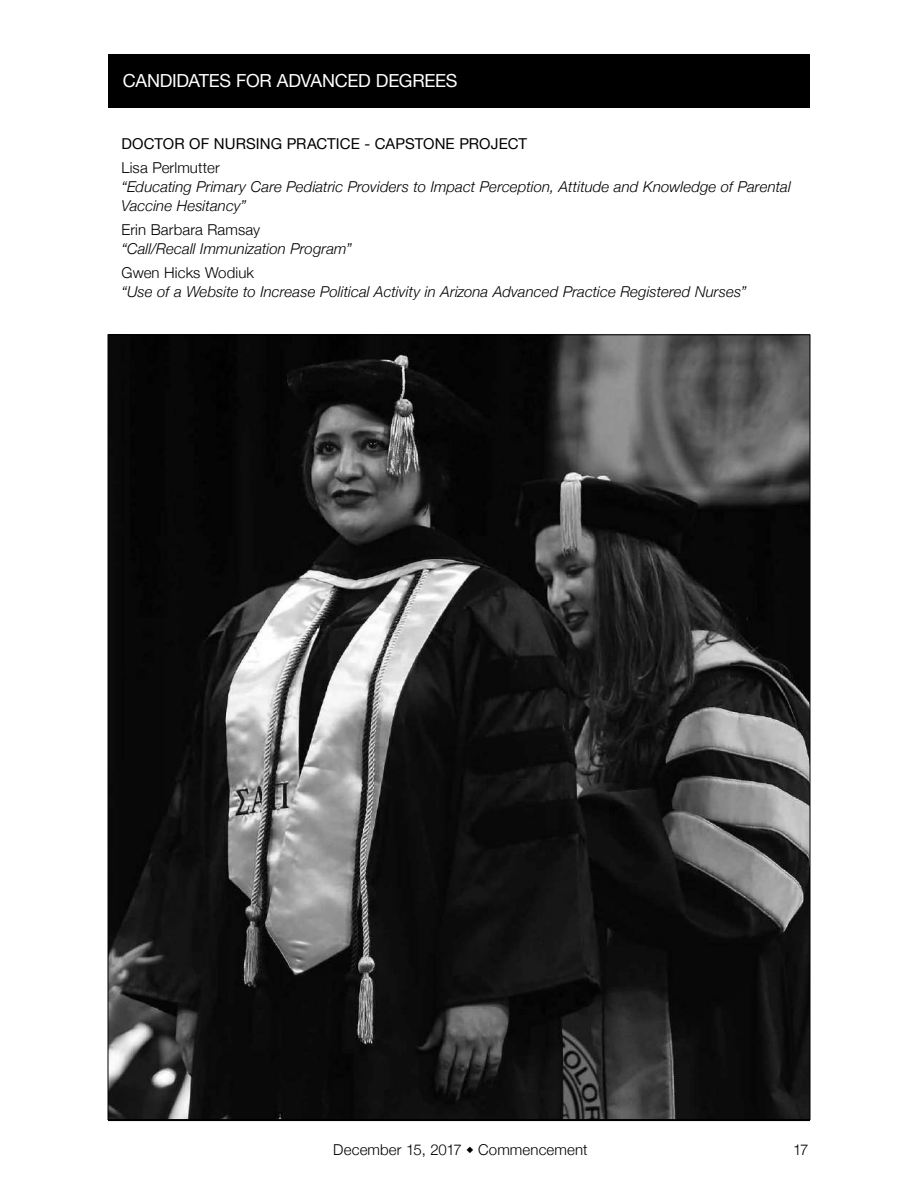
<style>
.page{position:relative;width:918px;height:1188px;background:#fff}
.page>*{position:absolute;margin:0;border:0;box-sizing:border-box;transform-origin:0 0}
.t1{font:18px "Helvetica Neue";letter-spacing:-.02em;color:#fff}
.t2{font:italic 300 15px/18.8px "Helvetica Neue";letter-spacing:.005em;color:#000}
.t3{font:300 15px "Helvetica Neue";letter-spacing:.01em;color:#000}
.t4{font:15px "Helvetica Neue";letter-spacing:.005em;color:#000}
</style>
<div class="page">
<hr style="left:108px;top:1120px;width:702px;height:1px;background:#000">
<div style="left:108px;top:54px;width:702px;height:54px;background:#000"></div>
<img style="left:110px;top:336px;width:698px;height:782px">
<p class="t1" style="left:123px;top:70px;width:336px">CANDIDATES FOR ADVANCED DEGREES</p>
<p class="t4" style="left:122px;top:135px;width:305px">DOCTO R O F NU RSIN G PRACTICE - CAPSTON</p>
<p class="t4" style="left:446px;top:135px;width:79px">E PROJ ECT</p>
<p class="t3" style="left:122px;top:159px;width:100px">Lisa Perlmutter</p>
<p class="t2" style="left:122px;top:177px;width:671px">“Educating Primary Care Pediatric Providers to Impact Perception, Attitude and Knowledge of Parental<br>Vaccine Hesitancy”</p>
<p class="t3" style="left:122px;top:221px;width:140px">Erin Barbara Ramsay</p>
<p class="t2" style="left:122px;top:239px;width:232px">“Call/Recall Immunization Program”</p>
<p class="t3" style="left:122px;top:263px;width:134px">Gwen Hicks Wodiuk</p>
<p class="t2" style="left:122px;top:282px;width:627px">“Use of a Website to Increase Political Activity in Arizona Advanced Practice Registered Nurses”</p>
<p class="t3" style="left:333px;top:1140px;width:256px">December 15, 2017 ◆ Commencement</p>
<p class="t3" style="left:793px;top:1140px;width:17px">17</p>
</div>
